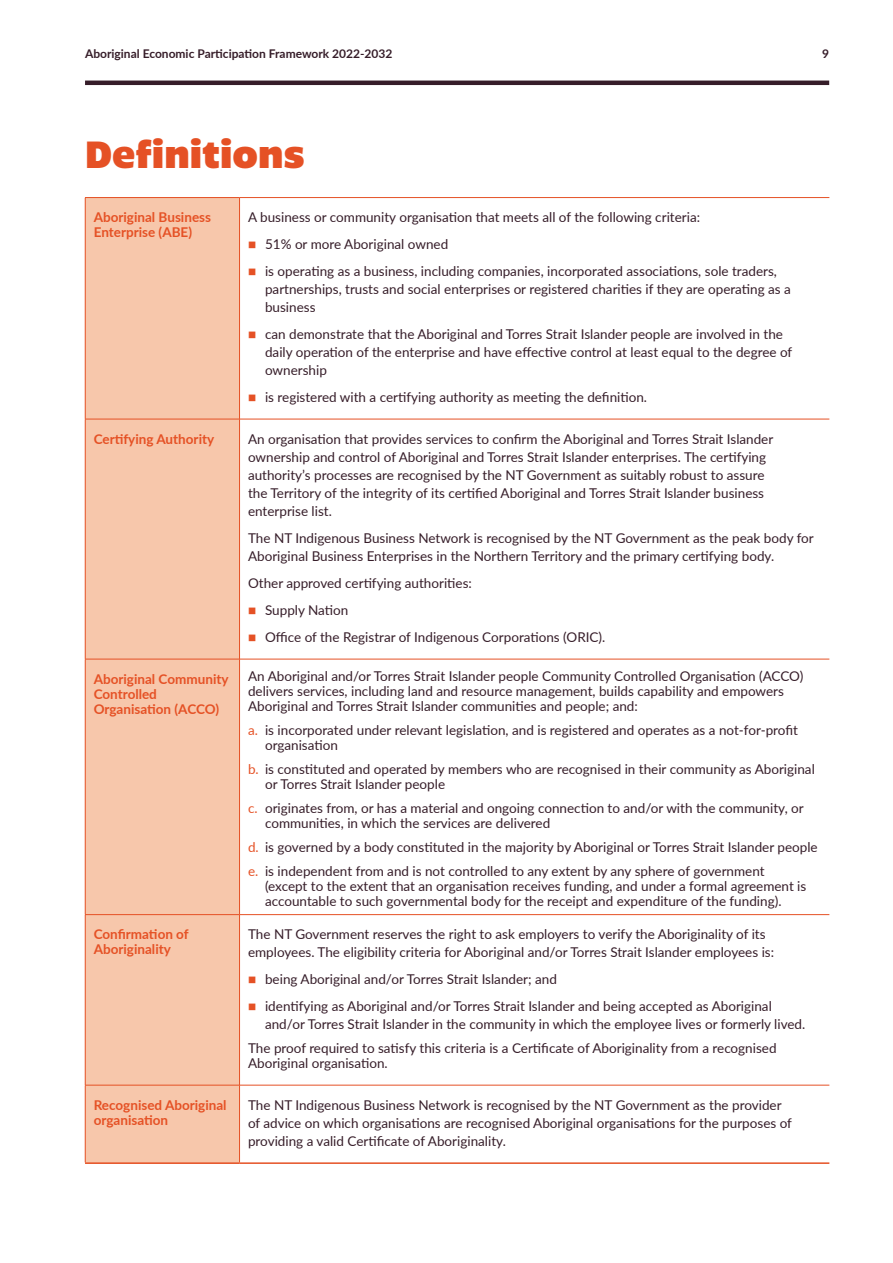
<style>
.page{position:relative;width:893px;height:1263px;background:#fff}
.page>*{position:absolute;margin:0;border:0;box-sizing:border-box;transform-origin:0 0}
.t1{font:900 42px "Bruna";color:#e55125}
.t2{font:13.5px/18px "Lato";color:#361d29}
.t3{font:700 13.5px/15px "Lato";color:#e55125}
.t4{font:700 12px "Lato";color:#361d29}
.s1{font-family:"Liberation Sans";color:#e55125}
.s2{color:#e55125}
</style>
<div class="page">
<div style="left:85px;top:198px;width:155px;height:221px;background:#f7c7ab"></div>
<div style="left:85px;top:419px;width:155px;height:240px;background:#f7c7ab"></div>
<div style="left:85px;top:659px;width:155px;height:256px;background:#f7c7ab"></div>
<div style="left:85px;top:915px;width:155px;height:170px;background:#f7c7ab"></div>
<div style="left:85px;top:1085px;width:155px;height:78px;background:#f7c7ab"></div>
<hr style="left:85px;top:197px;width:155px;height:1px;background:#e55125">
<hr style="left:240px;top:197px;width:589px;height:1px;background:#e55125">
<hr style="left:239px;top:198px;width:1px;height:221px;background:#e55125">
<hr style="left:85px;top:419px;width:155px;height:1px;background:#e55125">
<hr style="left:240px;top:419px;width:589px;height:1px;background:#e55125">
<hr style="left:239px;top:419px;width:1px;height:240px;background:#e55125">
<hr style="left:85px;top:659px;width:155px;height:1px;background:#e55125">
<hr style="left:240px;top:659px;width:589px;height:1px;background:#e55125">
<hr style="left:239px;top:659px;width:1px;height:255px;background:#e55125">
<hr style="left:85px;top:914px;width:155px;height:1px;background:#e55125">
<hr style="left:240px;top:914px;width:589px;height:1px;background:#e55125">
<hr style="left:239px;top:915px;width:1px;height:170px;background:#e55125">
<hr style="left:85px;top:1085px;width:155px;height:1px;background:#e55125">
<hr style="left:240px;top:1085px;width:589px;height:1px;background:#e55125">
<hr style="left:239px;top:1085px;width:1px;height:77px;background:#e55125">
<hr style="left:85px;top:198px;width:1px;height:221px;background:#e55125">
<hr style="left:85px;top:419px;width:1px;height:240px;background:#e55125">
<hr style="left:85px;top:659px;width:1px;height:255px;background:#e55125">
<hr style="left:85px;top:915px;width:1px;height:170px;background:#e55125">
<hr style="left:85px;top:1085px;width:1px;height:77px;background:#e55125">
<hr style="left:85px;top:1162px;width:155px;height:2px;background:#e55125">
<hr style="left:240px;top:1162px;width:589px;height:2px;background:#e55125">
<hr style="left:85px;top:81px;width:744px;height:4px;background:#361d29">
<p class="t4" style="left:85px;top:45px;width:309px">Aboriginal Economic Participation Framework 2022-2032</p>
<h1 class="t1" style="left:85px;top:123px;width:221px">Defnitions</h1>
<p class="t4" style="left:822px;top:45px;width:8px">9</p>
<p class="t3" style="left:94px;top:209px;width:119px">Aboriginal Business<br>Enterprise (ABE)</p>
<p class="t2" style="left:248px;top:208px;width:453px">A business or community organisation that meets all of the following criteria:</p>
<p class="t2" style="left:248px;top:235px;width:202px"><span class="s1">■</span> 51% or more Aboriginal owned</p>
<p class="t2" style="left:265px;top:262px;width:527px;text-indent:-17px"><span class="s1">■</span> is operating as a business, including companies, incorporated associations, sole traders, partnerships, trusts and social enterprises or registered charities if they are operating as a business</p>
<p class="t2" style="left:265px;top:325px;width:529px;text-indent:-17px"><span class="s1">■</span> can demonstrate that the Aboriginal and Torres Strait Islander people are involved in the daily operation of the enterprise and have effective control at least equal to the degree of ownership</p>
<p class="t2" style="left:248px;top:388px;width:401px"><span class="s1">■</span> is registered with a certifying authority as meeting the definition.</p>
<p class="t3" style="left:94px;top:431px;width:122px">Certifying Authority</p>
<p class="t2" style="left:248px;top:430px;width:527px">An organisation that provides services to confirm the Aboriginal and Torres Strait Islander ownership and control of Aboriginal and Torres Strait Islander enterprises. The certifying authority’s processes are recognised by the NT Government as suitably robust to assure the Territory of the integrity of its certified Aboriginal and Torres Strait Islander business enterprise list.</p>
<p class="t2" style="left:248px;top:528px;width:567px">The NT Indigenous Business Network is recognised by the NT Government as the peak body for<br>Aboriginal Business Enterprises in the Northern Territory and the primary certifying body.</p>
<p class="t2" style="left:248px;top:573px;width:225px">Other approved certifying authorities:</p>
<p class="t2" style="left:248px;top:600px;width:102px"><span class="s1">■</span> Supply Nation</p>
<p class="t2" style="left:248px;top:627px;width:359px"><span class="s1">■</span> Office of the Registrar of Indigenous Corporations (ORIC).</p>
<p class="t3" style="left:94px;top:671px;width:136px">Aboriginal Community<br>Controlled<br>Organisation (ACCO)</p>
<p class="t2" style="left:248px;top:668px;width:557px;line-height:15px">An Aboriginal and/or Torres Strait Islander people Community Controlled Organisation (ACCO) delivers services, including land and resource management, builds capability and empowers<br>Aboriginal and Torres Strait Islander communities and people; and:</p>
<p class="t2" style="left:265px;top:722px;width:534px;line-height:15px;text-indent:-17px"><span class="s2">a.</span> is incorporated under relevant legislation, and is registered and operates as a not-for-profit organisation</p>
<p class="t2" style="left:265px;top:761px;width:551px;line-height:15px;text-indent:-17px"><span class="s2">b.</span> is constituted and operated by members who are recognised in their community as Aboriginal or Torres Strait Islander people</p>
<p class="t2" style="left:265px;top:800px;width:540px;line-height:15px;text-indent:-17px"><span class="s2">c.</span> originates from, or has a material and ongoing connection to and/or with the community, or communities, in which the services are delivered</p>
<p class="t2" style="left:248px;top:834px;width:571px;line-height:24px"><span class="s2">d.</span> is governed by a body constituted in the majority by Aboriginal or Torres Strait Islander people <span class="s2">e.</span> is independent from and is not controlled to any extent by any sphere of government</p>
<p class="t2" style="left:265px;top:878px;width:543px;line-height:15px">(except to the extent that an organisation receives funding, and under a formal agreement is accountable to such governmental body for the receipt and expenditure of the funding).</p>
<p class="t3" style="left:94px;top:926px;width:96px">Confirmation of<br>Aboriginality</p>
<p class="t2" style="left:248px;top:924px;width:528px">The NT Government reserves the right to ask employers to verify the Aboriginality of its employees. The eligibility criteria for Aboriginal and/or Torres Strait Islander employees is:</p>
<p class="t2" style="left:248px;top:969px;width:310px"><span class="s1">■</span> being Aboriginal and/or Torres Strait Islander; and</p>
<p class="t2" style="left:265px;top:996px;width:542px;text-indent:-17px"><span class="s1">■</span> identifying as Aboriginal and/or Torres Strait Islander and being accepted as Aboriginal and/or Torres Strait Islander in the community in which the employee lives or formerly lived.</p>
<p class="t2" style="left:248px;top:1040px;width:530px;line-height:15px">The proof required to satisfy this criteria is a Certificate of Aboriginality from a recognised<br>Aboriginal organisation.</p>
<p class="t3" style="left:94px;top:1097px;width:134px">Recognised Aboriginal organisation</p>
<p class="t2" style="left:248px;top:1095px;width:545px">The NT Indigenous Business Network is recognised by the NT Government as the provider of advice on which organisations are recognised Aboriginal organisations for the purposes of providing a valid Certificate of Aboriginality.</p>
</div>
